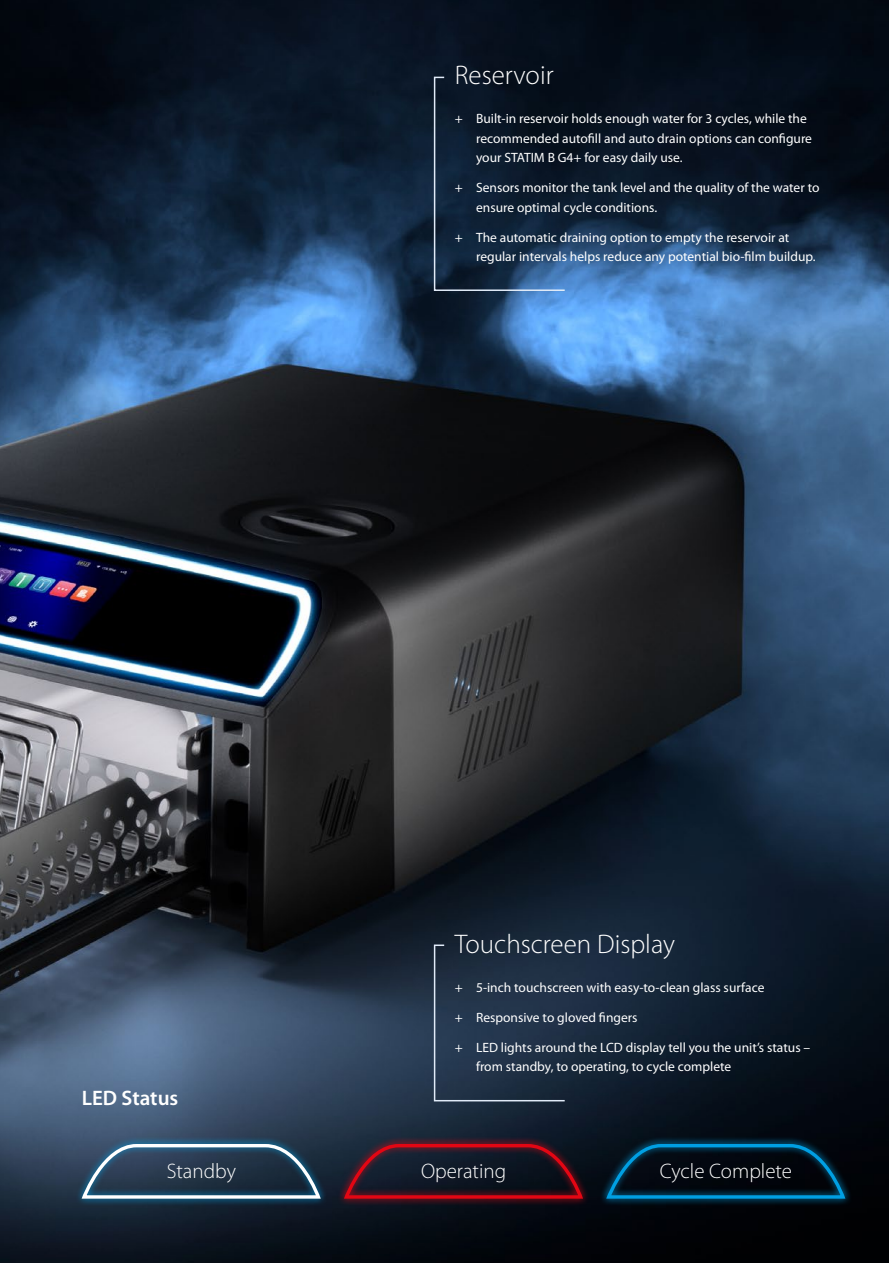
<style>
.page{position:relative;width:889px;height:1263px;background:#fff}
.page>*{position:absolute;margin:0;border:0;box-sizing:border-box;transform-origin:0 0}
.t1{font:300 27px "Myriad Pro";color:#fff}
.t2{font:300 21px "Myriad Pro";color:#fff}
.t3{font:600 21px "Myriad Pro";color:#fff}
.t4{font:13.5px/19.5px "Myriad Pro";color:#fff}
</style>
<div class="page">
<img style="left:0;top:0;width:889px;height:1263px">
<svg style="left:433px;top:944px;width:133px;height:158px;background:#24354a"></svg>
<svg style="left:433px;top:76px;width:133px;height:216px;background:#122338"></svg>
<svg style="left:599px;top:1136px;width:253px;height:70px;background:#02121e"></svg>
<svg style="left:605px;top:1142px;width:241px;height:58px;background:#012235"></svg>
<svg style="left:337px;top:1136px;width:253px;height:70px;background:#1d1724"></svg>
<svg style="left:343px;top:1142px;width:241px;height:58px;background:#351522"></svg>
<svg style="left:75px;top:1136px;width:253px;height:70px;background:#213c53"></svg>
<svg style="left:81px;top:1142px;width:241px;height:58px;background:#3e5469"></svg>
<h1 class="t1" style="left:455px;top:59px;width:100px">Reservoir</h1>
<p class="t4" style="left:476px;top:109px;width:337px;text-indent:-21px">+ Built-in reservoir holds enough water for 3 cycles, while the recommended autofill and auto drain options can configure your STATIM B G4+ for easy daily use.</p>
<p class="t4" style="left:476px;top:178px;width:345px;text-indent:-21px">+ Sensors monitor the tank level and the quality of the water to ensure optimal cycle conditions.</p>
<p class="t4" style="left:476px;top:227px;width:341px;text-indent:-21px">+ The automatic draining option to empty the reservoir at regular intervals helps reduce any potential bio-film buildup.</p>
<h2 class="t3" style="left:82px;top:1085px;width:98px">LED Status</h2>
<h1 class="t1" style="left:455px;top:927px;width:222px">Touchscreen Display</h1>
<p class="t4" style="left:455px;top:977px;width:311px">+ 5-inch touchscreen with easy-to-clean glass surface</p>
<p class="t4" style="left:455px;top:1007px;width:184px">+ Responsive to gloved fingers</p>
<p class="t4" style="left:476px;top:1037px;width:336px;text-indent:-21px">+ LED lights around the LCD display tell you the unit’s status – from standby, to operating, to cycle complete</p>
<h2 class="t2" style="left:167px;top:1159px;width:71px">Standby</h2>
<h2 class="t2" style="left:421px;top:1159px;width:87px">Operating</h2>
<h2 class="t2" style="left:659px;top:1159px;width:134px">Cycle Complete</h2>
</div>
